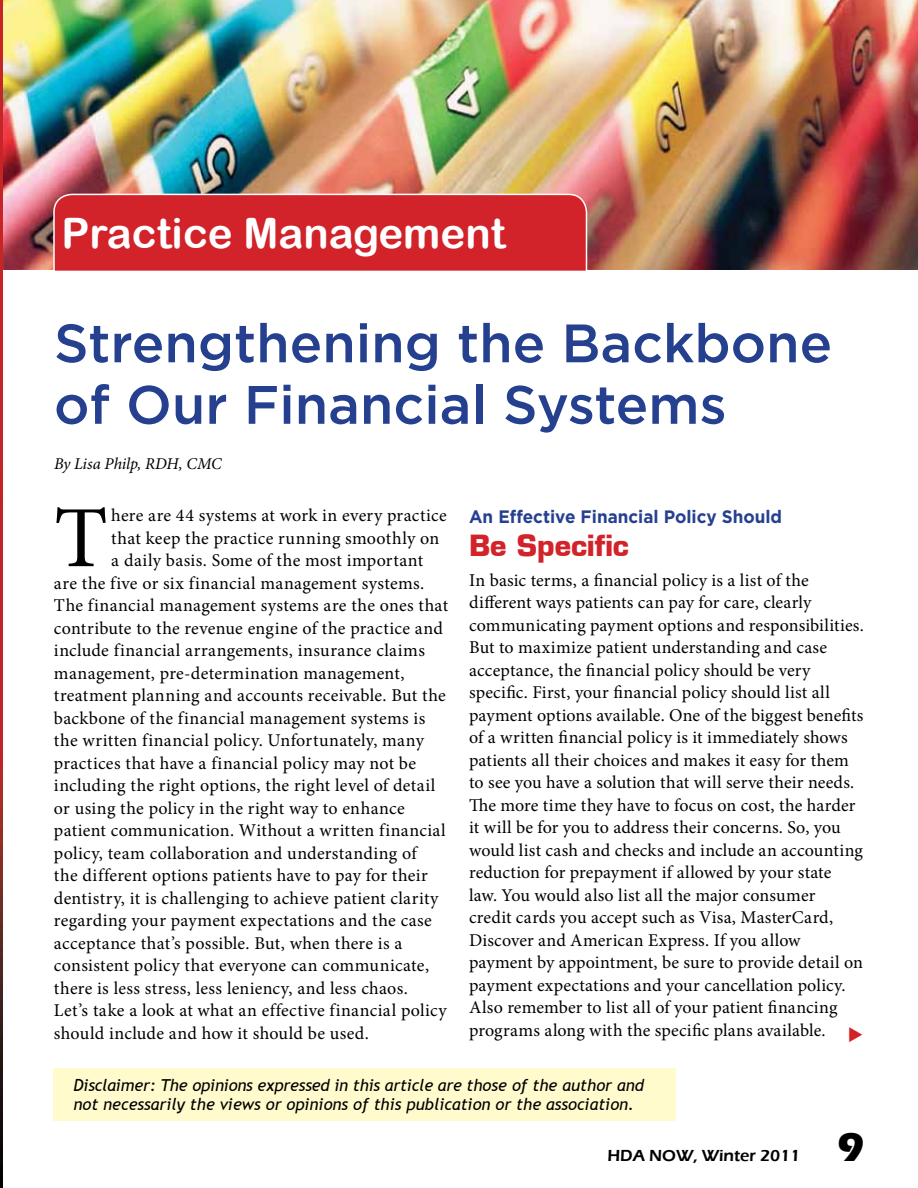
<style>
.page{position:relative;width:918px;height:1188px;background:#fff}
.page>*{position:absolute;margin:0;border:0;box-sizing:border-box;transform-origin:0 0}
.t1{font:87.3px "Minion Pro";color:#000}
.t2{font:500 54px/61.5px "Gotham";color:#25408f}
.t3{font:42px "Arial Rounded MT Bold";color:#fff}
.t4{font:700 42px "Eras IT Cby BT";color:#000}
.t5{font:700 28.5px "Eurostile";color:#d2232a}
.t6{font:18px/22.5px "Minion Pro";letter-spacing:.01em;color:#000}
.t7{font:700 18px "Gotham";color:#25408f;scale:.95 1}
.t8{font:italic 16.5px/19.5px "Trebuchet MS";color:#000}
.t9{font:italic 16.5px "Minion Pro";letter-spacing:-.01em;color:#000}
.t10{font:600 16.5px "Eras ITC";color:#000}
</style>
<div class="page">
<img style="left:3px;top:0;width:915px;height:270px">
<div style="left:52px;top:193px;width:536px;height:78px;background:#d2232a"></div>
<div style="left:53px;top:1068px;width:623px;height:52px;background:#fffbcc"></div>
<img style="left:0;top:0;width:3px;height:1188px">
<h3 class="t3" style="left:62px;top:208px;width:446px">Practice Management</h3>
<h2 class="t2" style="left:54px;top:311px;width:780px">Strengthening the Backbone of Our Financial Systems</h2>
<p class="t9" style="left:54px;top:453px;width:169px">By Lisa Philp, RDH, CMC</p>
<h1 class="t1" style="left:54px;top:480px;width:55px">T</h1>
<p class="t6" style="left:111px;top:504px;width:337px">here are 44 systems at work in every practice</p>
<p class="t6" style="left:111px;top:527px;width:329px">that keep the practice running smoothly on</p>
<p class="t6" style="left:111px;top:549px;width:313px">a daily basis. Some of the most important</p>
<p class="t6" style="left:54px;top:572px;width:372px">are the five or six financial management systems.</p>
<p class="t6" style="left:54px;top:594px;width:396px">The financial management systems are the ones that</p>
<p class="t6" style="left:54px;top:617px;width:390px">contribute to the revenue engine of the practice and</p>
<p class="t6" style="left:54px;top:639px;width:372px">include financial arrangements, insurance claims</p>
<p class="t6" style="left:54px;top:662px;width:352px">management, pre-determination management,</p>
<p class="t6" style="left:54px;top:684px;width:393px">treatment planning and accounts receivable. But the</p>
<p class="t6" style="left:54px;top:707px;width:373px">backbone of the financial management systems is</p>
<p class="t6" style="left:54px;top:729px;width:371px">the written financial policy. Unfortunately, many</p>
<p class="t6" style="left:54px;top:752px;width:364px">practices that have a financial policy may not be</p>
<p class="t6" style="left:54px;top:774px;width:383px">including the right options, the right level of detail</p>
<p class="t6" style="left:54px;top:797px;width:352px">or using the policy in the right way to enhance</p>
<p class="t6" style="left:54px;top:819px;width:393px">patient communication. Without a written financial</p>
<p class="t6" style="left:54px;top:842px;width:364px">policy, team collaboration and understanding of</p>
<p class="t6" style="left:54px;top:864px;width:375px">the different options patients have to pay for their</p>
<p class="t6" style="left:54px;top:887px;width:386px">dentistry, it is challenging to achieve patient clarity</p>
<p class="t6" style="left:54px;top:909px;width:379px">regarding your payment expectations and the case</p>
<p class="t6" style="left:54px;top:932px;width:350px">acceptance that’s possible. But, when there is a</p>
<p class="t6" style="left:54px;top:954px;width:377px">consistent policy that everyone can communicate,</p>
<p class="t6" style="left:54px;top:977px;width:355px">there is less stress, less leniency, and less chaos.</p>
<p class="t6" style="left:54px;top:999px;width:394px">Let’s take a look at what an effective financial policy</p>
<p class="t6" style="left:54px;top:1022px;width:317px">should include and how it should be used.</p>
<p class="t7" style="left:469px;top:506px;width:331px">An Effective Financial Policy Should</p>
<h3 class="t5" style="left:469px;top:527px;width:161px">Be Specific</h3>
<p class="t6" style="left:469px;top:569px;width:396px">In basic terms, a financial policy is a list of the different ways patients can pay for care, clearly communicating payment options and responsibilities.<br>But to maximize patient understanding and case acceptance, the financial policy should be very specific. First, your financial policy should list all payment options available. One of the biggest benefits of a written financial policy is it immediately shows patients all their choices and makes it easy for them to see you have a solution that will serve their needs.<br>The more time they have to focus on cost, the harder it will be for you to address their concerns. So, you would list cash and checks and include an accounting reduction for prepayment if allowed by your state law. You would also list all the major consumer<br>credit cards you accept such as Visa, MasterCard, Discover and American Express. If you allow payment by appointment, be sure to provide detail on payment expectations and your cancellation policy.<br>Also remember to list all of your patient financing programs along with the specific plans available.</p>
<p class="t8" style="left:74px;top:1075px;width:572px">Disclaimer: The opinions expressed in this article are those of the author and not necessarily the views or opinions of this publication or the association.</p>
<p class="t10" style="left:608px;top:1146px;width:194px">HDA NOW, Winter 2011</p>
<h3 class="t4" style="left:838px;top:1121px;width:28px">9</h3>
</div>
